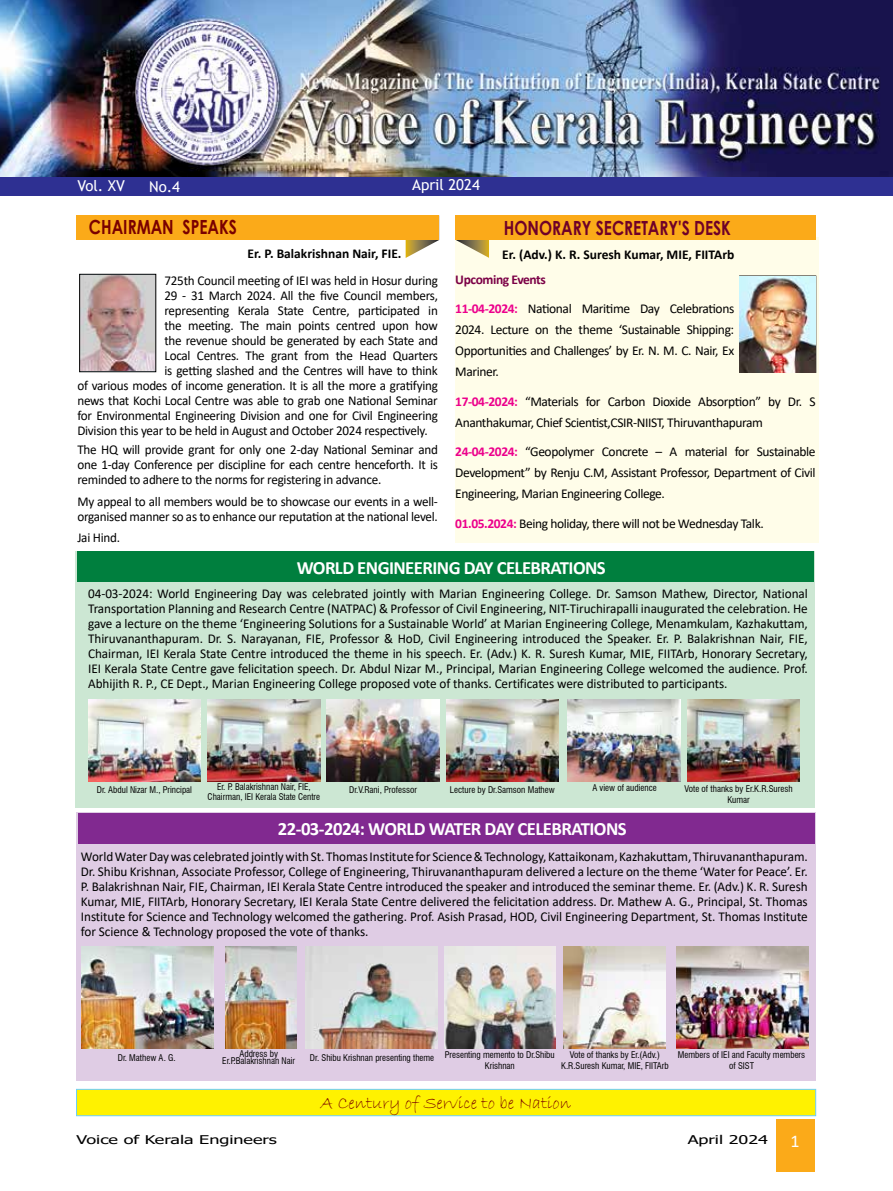
<style>
.page{position:relative;width:893px;height:1191px;background:#fff}
.page>*{position:absolute;margin:0;border:0;box-sizing:border-box;transform-origin:0 0}
.t1{font:700 19.5px "Century Gothic";color:#6e0029;scale:.8 1}
.t2{font:700 19.5px "Century Gothic";color:#790000;scale:.8 1}
.t3{font:700 18.75px "Calibri";letter-spacing:-.03em;color:#fff}
.t4{font:18px "Bradley Hand ITC";letter-spacing:-.005em;color:#790000}
.t5{font:15px "Trebuchet MS";color:#fff}
.t6{font:13.5px/15px "Calibri";letter-spacing:-.02em;color:#000;text-align:justify}
.t7{font:700 13.5px "Calibri";color:#000}
.t8{font:12px "Tahoma";color:#000;scale:1.5 1}
.t9{font:condensed 9px/10.8px "Swiss 721 BT";color:#000;text-align:center}
.s1{font-weight:700;color:#7b0046}
.s2{font-weight:700;color:#ec008c}
.s3{font-family:"Calibri";font-size:18px;color:#fff}
</style>
<div class="page">
<div style="left:455px;top:237px;width:364px;height:305px;background:#fffde9"></div>
<img style="left:0;top:0;width:893px;height:177px">
<svg style="left:406px;top:240px;width:33px;height:18px"></svg>
<div style="left:77px;top:215px;width:362px;height:25px;background:#fbaa19"></div>
<svg style="left:456px;top:240px;width:33px;height:18px"></svg>
<div style="left:455px;top:215px;width:361px;height:25px;background:#fbaa19"></div>
<div style="left:0;top:177px;width:893px;height:19px;background:#2e3092"></div>
<div style="left:76px;top:1089px;width:740px;height:27px;background:#fff200;border:1px solid #6dcff6"></div>
<img style="left:81px;top:276px;width:73px;height:94px">
<div style="left:79px;top:274px;width:77px;height:98px;border:1px solid #000"></div>
<img style="left:740px;top:276px;width:76px;height:96px">
<div style="left:75px;top:551px;width:739px;height:257px;background:#cce7d3"></div>
<div style="left:77px;top:551px;width:737px;height:31px;background:#007f3e"></div>
<img style="left:327px;top:699px;width:112px;height:82px">
<img style="left:88px;top:699px;width:113px;height:82px">
<img style="left:568px;top:699px;width:112px;height:82px">
<img style="left:208px;top:699px;width:112px;height:82px">
<img style="left:446px;top:699px;width:113px;height:82px">
<img style="left:687px;top:700px;width:113px;height:81px">
<div style="left:76px;top:811px;width:739px;height:269px;background:#dfcce4"></div>
<div style="left:79px;top:813px;width:736px;height:30px;background:#812990"></div>
<img style="left:564px;top:946px;width:102px;height:102px">
<img style="left:81px;top:946px;width:133px;height:102px">
<img style="left:226px;top:946px;width:71px;height:102px">
<img style="left:305px;top:946px;width:133px;height:102px">
<img style="left:676px;top:946px;width:132px;height:102px">
<img style="left:444px;top:946px;width:112px;height:102px">
<div style="left:776px;top:1119px;width:38px;height:53px;background:#fbaa19"></div>
<p class="t5" style="left:78px;top:177px;width:49px">Vol. XV</p>
<p class="t5" style="left:412px;top:175px;width:69px">April 2024</p>
<h1 class="t2" style="left:89px;top:212px;width:186px">CHAIRMAN SPEAKS</h1>
<h1 class="t1" style="left:504px;top:213px;width:285px">HONORARY SECRETARY'S DESK</h1>
<p class="t5" style="left:149px;top:178px;width:33px">No.4</p>
<p class="t7" style="left:247px;top:244px;width:156px">Er. P. Balakrishnan Nair, FIE.</p>
<p class="t7" style="left:502px;top:245px;width:234px">Er. (Adv.) K. R. Suresh Kumar, MIE, FIITArb</p>
<p class="t6" style="left:164px;top:273px;width:275px">725th Council meeting of IEI was held in Hosur during</p>
<p class="t6" style="left:164px;top:288px;width:275px">29 - 31 March 2024. All the five Council members,</p>
<p class="t6" style="left:164px;top:303px;width:275px">representing Kerala State Centre, participated in</p>
<p class="t6" style="left:164px;top:318px;width:275px">the meeting. The main points centred upon how</p>
<p class="t6" style="left:164px;top:333px;width:275px">the revenue should be generated by each State and</p>
<p class="t6" style="left:164px;top:348px;width:275px">Local Centres. The grant from the Head Quarters</p>
<p class="t6" style="left:164px;top:363px;width:275px">is getting slashed and the Centres will have to think</p>
<p class="t6" style="left:77px;top:378px;width:362px">of various modes of income generation. It is all the more a gratifying</p>
<p class="t6" style="left:77px;top:393px;width:362px">news that Kochi Local Centre was able to grab one National Seminar</p>
<p class="t6" style="left:77px;top:408px;width:362px">for Environmental Engineering Division and one for Civil Engineering</p>
<p class="t6" style="left:77px;top:423px;width:352px">Division this year to be held in August and October 2024 respectively.</p>
<p class="t6" style="left:77px;top:442px;width:362px">The HQ will provide grant for only one 2-day National Seminar and one 1-day Conference per discipline for each centre henceforth. It is reminded to adhere to the norms for registering in advance.</p>
<p class="t6" style="left:77px;top:493px;width:362px">My appeal to all members would be to showcase our events in a well&shy;organised manner so as to enhance our reputation at the national level.</p>
<p class="t6" style="left:77px;top:530px;width:44px">Jai Hind.</p>
<p class="t6" style="left:455px;top:264px;width:280px;line-height:29.5px"><span class="s1">Upcoming Events<br></span><span class="s2">11-04-2024:</span> National Maritime Day Celebrations</p>
<p class="t6" style="left:455px;top:319px;width:280px;line-height:21px">2024. Lecture on the theme ‘Sustainable Shipping:<br>Opportunities and Challenges’ by Er. N. M. C. Nair, Ex Mariner.</p>
<p class="t6" style="left:455px;top:390px;width:362px;line-height:21px"><span class="s2">17-04-2024:</span> “Materials for Carbon Dioxide Absorption” by Dr. S<br>Ananthakumar, Chief Scientist,CSIR-NIIST, Thiruvanthapuram</p>
<p class="t6" style="left:455px;top:441px;width:362px;line-height:21px"><span class="s2">24-04-2024:</span> “Geopolymer Concrete – A material for Sustainable Development” by Renju C.M, Assistant Professor, Department of Civil Engineering, Marian Engineering College.</p>
<p class="t6" style="left:455px;top:515px;width:310px"><span class="s2">01.05.2024:</span> Being holiday, there will not be Wednesday Talk.</p>
<h2 class="t3" style="left:297px;top:554px;width:311px">WORLD ENGINEERING DAY CELEBRATIONS</h2>
<p class="t6" style="left:88px;top:586px;width:721px">04-03-2024: World Engineering Day was celebrated jointly with Marian Engineering College. Dr. Samson Mathew, Director, National Transportation Planning and Research Centre (NATPAC) &amp; Professor of Civil Engineering, NIT-Tiruchirapalli inaugurated the celebration. He gave a lecture on the theme ‘Engineering Solutions for a Sustainable World’ at Marian Engineering College, Menamkulam, Kazhakuttam, Thiruvananthapuram. Dr. S. Narayanan, FIE, Professor &amp; HoD, Civil Engineering introduced the Speaker. Er. P. Balakrishnan Nair, FIE, Chairman, IEI Kerala State Centre introduced the theme in his speech. Er. (Adv.) K. R. Suresh Kumar, MIE, FIITArb, Honorary Secretary, IEI Kerala State Centre gave felicitation speech. Dr. Abdul Nizar M., Principal, Marian Engineering College welcomed the audience. Prof.<br>Abhijith R. P., CE Dept., Marian Engineering College proposed vote of thanks. Certificates were distributed to participants.</p>
<p class="t9" style="left:97px;top:784px;width:97px">Dr. Abdul Nizar M., Principal</p>
<p class="t9" style="left:217px;top:781px;width:95px">Er. P. Balakrishnan Nair, FIE,</p>
<p class="t9" style="left:349px;top:784px;width:69px">Dr.V.Rani, Professor</p>
<p class="t9" style="left:450px;top:784px;width:106px">Lecture by Dr.Samson Mathew</p>
<p class="t9" style="left:208px;top:791px;width:114px">Chairman, IEI Kerala State Centre</p>
<h2 class="t3" style="left:278px;top:815px;width:350px">22-03-2024: WORLD WATER DAY CELEBRATIONS</h2>
<p class="t6" style="left:81px;top:849px;width:728px">World Water Day was celebrated jointly with St. Thomas Institute for Science &amp; Technology, Kattaikonam, Kazhakuttam, Thiruvananthapuram.<br>Dr. Shibu Krishnan, Associate Professor, College of Engineering, Thiruvananthapuram delivered a lecture on the theme ‘Water for Peace’. Er.<br>P. Balakrishnan Nair, FIE, Chairman, IEI Kerala State Centre introduced the speaker and introduced the seminar theme. Er. (Adv.) K. R. Suresh Kumar, MIE, FIITArb, Honorary Secretary, IEI Kerala State Centre delivered the felicitation address. Dr. Mathew A. G., Principal, St. Thomas Institute for Science and Technology welcomed the gathering. Prof. Asish Prasad, HOD, Civil Engineering Department, St. Thomas Institute for Science &amp; Technology proposed the vote of thanks.</p>
<p class="t9" style="left:592px;top:782px;width:66px">A view of audience</p>
<p class="t9" style="left:684px;top:783px;width:110px">Vote of thanks by Er.K.R.Suresh<br>Kumar</p>
<p class="t9" style="left:118px;top:1052px;width:60px">Dr. Mathew A. G.</p>
<p class="t9" style="left:222px;top:1049px;width:74px;line-height:7.5px">Address by<br>Er.P.Balakrishnan Nair</p>
<p class="t9" style="left:310px;top:1052px;width:126px">Dr. Shibu Krishnan presenting theme</p>
<p class="t9" style="left:561px;top:1049px;width:109px">Vote of thanks by Er.(Adv.)<br>K.R.Suresh Kumar, MIE, FIITArb</p>
<p class="t9" style="left:678px;top:1049px;width:129px">Members of IEI and Faculty members of SIST</p>
<p class="t9" style="left:445px;top:1049px;width:111px">Presenting memento to Dr.Shibu<br>Krishnan</p>
<h3 class="t4" style="left:321px;top:1091px;width:252px">A Century of Service to be Nation</h3>
<p class="t8" style="left:77px;top:1131px;width:135px">Voice of Kerala Engineers</p>
<p class="t8" style="left:688px;top:1131px;width:76px">April 2024 <span class="s3">1</span></p>
</div>
